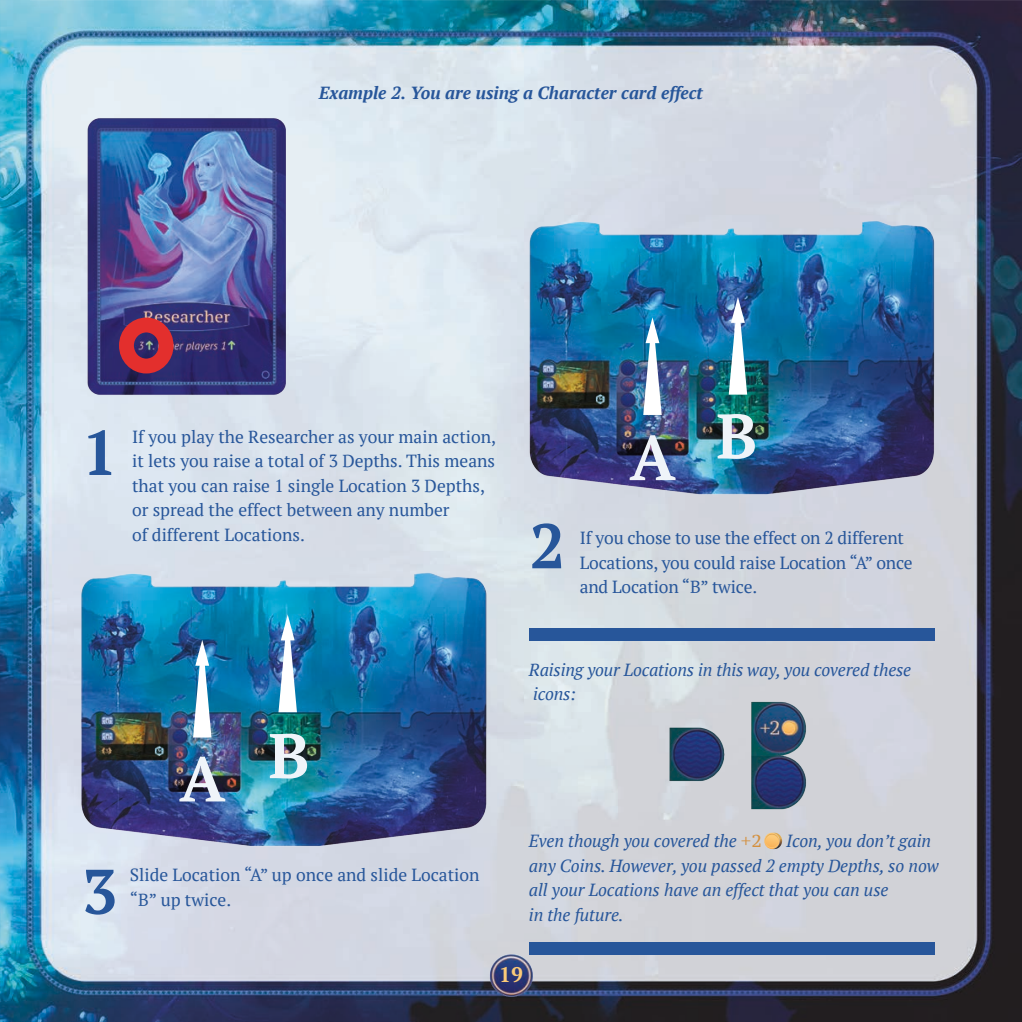
<style>
.page{position:relative;width:1022px;height:1022px;background:#fff}
.page>*{position:absolute;margin:0;border:0;box-sizing:border-box;transform-origin:0 0}
.t1{font:700 63px "PT Serif";color:#eff4f9}
.t2{font:700 63px "PT Serif";color:#27569a}
.t3{font:700 21px "PT Serif";color:#fcca78}
.t4{font:17.5px/24.5px "PT Serif";color:#27569a}
.t5{font:italic 17.5px/24.5px "PT Serif";letter-spacing:-.005em;color:#27569a}
.t6{font:italic 700 17.5px "PT Serif";color:#27569a}
.s1{font-family:"PT Serif Caption";font-style:normal;color:#d4903e}
</style>
<div class="page">
<img style="left:0;top:0;width:1022px;height:1022px">
<img style="left:474px;top:936px;width:74px;height:75px">
<img style="left:74px;top:105px;width:212px;height:292px">
<img style="left:530px;top:211px;width:405px;height:287px">
<svg style="left:643px;top:317px;width:19px;height:98px"></svg>
<svg style="left:729px;top:297px;width:18px;height:98px"></svg>
<img style="left:82px;top:561px;width:405px;height:287px">
<svg style="left:193px;top:640px;width:18px;height:97px"></svg>
<svg style="left:278px;top:615px;width:19px;height:97px"></svg>
<img style="left:572px;top:692px;width:301px;height:189px">
<svg style="left:765px;top:833px;width:17px;height:16px"></svg>
<div style="left:530px;top:628px;width:405px;height:12px;background:#27569a"></div>
<div style="left:530px;top:942px;width:405px;height:13px;background:#27569a"></div>
<div style="left:119px;top:318px;width:55px;height:55px;border:15px solid #e32f2d;border-radius:50%"></div>
<p class="t6" style="left:319px;top:82px;width:386px">Example 2. You are using a Character card effect</p>
<h1 class="t2" style="left:82px;top:411px;width:37px">1</h1>
<p class="t4" style="left:132px;top:424px;width:366px">If you play the Researcher as your main action, it lets you raise a total of 3 Depths. This means that you can raise 1 single Location 3 Depths, or spread the effect between any number<br>of different Locations.</p>
<h1 class="t2" style="left:530px;top:505px;width:37px">2</h1>
<h1 class="t1" style="left:630px;top:406px;width:129px">A B</h1>
<p class="t4" style="left:580px;top:525px;width:334px">If you chose to use the effect on 2 different<br>Locations, you could raise Location “A” once and Location “B” twice.</p>
<h1 class="t1" style="left:179px;top:726px;width:132px">A B</h1>
<h1 class="t2" style="left:82px;top:850px;width:37px">3</h1>
<p class="t4" style="left:130px;top:863px;width:351px">Slide Location “A” up once and slide Location “B” up twice.</p>
<p class="t5" style="left:529px;top:657px;width:384px">Raising your Locations in this way, you covered these icons:</p>
<p class="t5" style="left:529px;top:829px;width:234px">Even though you covered the <span class="s1">+2</span></p>
<p class="t5" style="left:529px;top:829px;width:411px;text-indent:257px">Icon, you don’t gain any Coins. However, you passed 2 empty Depths, so now all your Locations have an effect that you can use<br>in the future.</p>
<p class="t3" style="left:499px;top:960px;width:25px">19</p>
</div>
